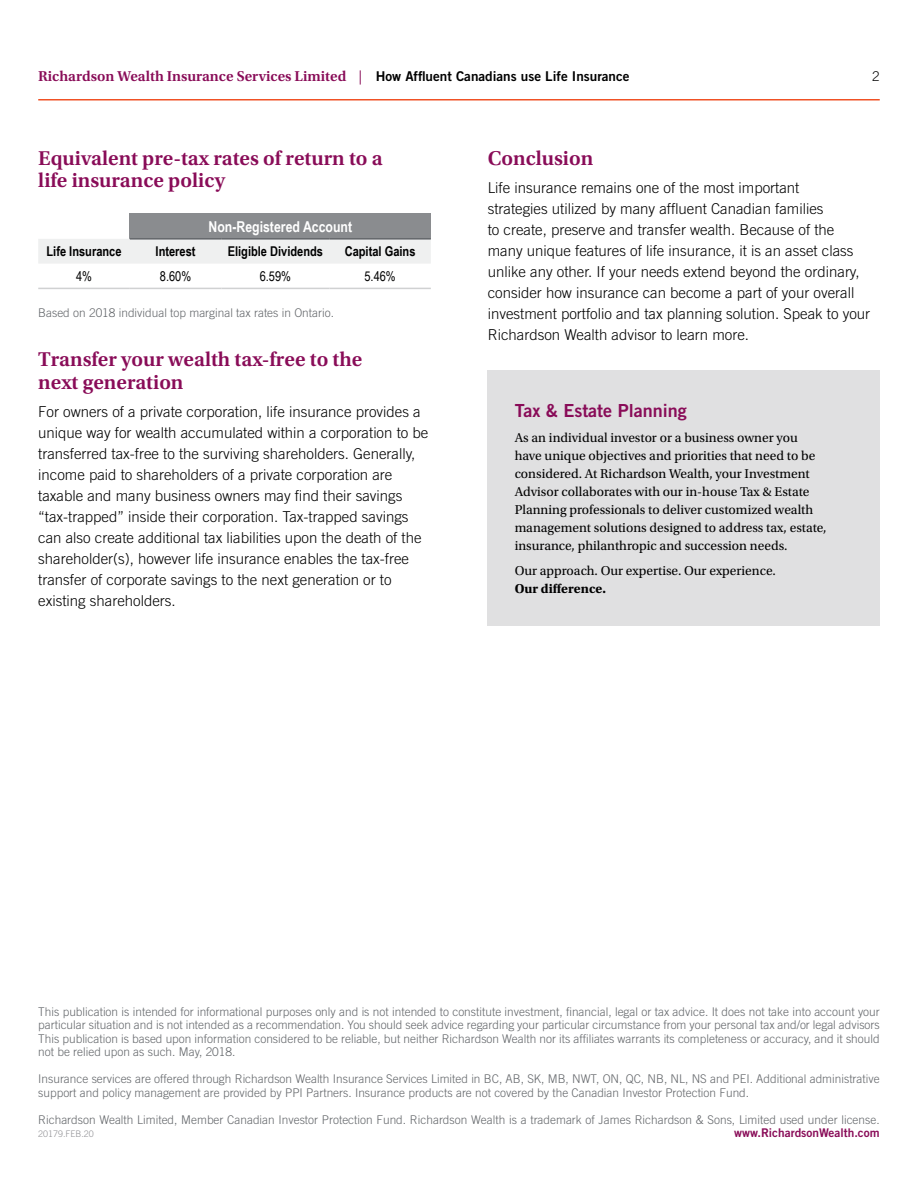
<style>
.page{position:relative;width:918px;height:1188px;background:#fff}
.page>*{position:absolute;margin:0;border:0;box-sizing:border-box;transform-origin:0 0}
.t1{font:600 21px/22.5px "Utopia Std";color:#890c58}
.t2{font:18px "Trade Gothic LT Std Bd 2";color:#890c58}
.t3{font:300 15px/21px "Trade Gothic LT Std";color:#000}
.t4{font:600 15px "Utopia Std";color:#890c58}
.t5{font:700 15px "Arial Narrow";color:#fff}
.t6{font:13.5px/18px "Utopia Std";color:#000}
.t7{font:700 13.5px "Arial Narrow";color:#000}
.t8{font:13.5px "Arial Narrow";color:#000}
.t9{font:700 13.5px "Utopia Std";color:#000}
.t10{font:300 13.5px "Trade Gothic LT Std";color:#000}
.t11{font:300 12px/13.5px "Trade Gothic LT Std";color:#63666a;text-align:justify}
.t12{font:12px "Trade Gothic LT Std Bd 2";color:#890c58}
.t13{font:300 9px "Trade Gothic LT Std";color:#919195}
.s1{font-weight:400}
.s2{font-family:"Trade Gothic LT Std Bd 2";font-weight:400;font-size:13.5px;color:#000}
</style>
<div class="page">
<hr style="left:38px;top:99px;width:842px;height:1px;background:#f05125">
<div style="left:130px;top:214px;width:301px;height:25px;background:#8a8c8f"></div>
<div style="left:38px;top:239px;width:393px;height:24px;background:#eff0f0"></div>
<hr style="left:38px;top:288px;width:92px;height:1px;background:#d0d1d2">
<hr style="left:130px;top:288px;width:91px;height:1px;background:#d0d1d2">
<hr style="left:221px;top:288px;width:108px;height:1px;background:#d0d1d2">
<hr style="left:329px;top:288px;width:102px;height:1px;background:#d0d1d2">
<hr style="left:130px;top:238px;width:91px;height:2px;background:#63666a">
<hr style="left:221px;top:238px;width:108px;height:2px;background:#63666a">
<hr style="left:329px;top:238px;width:102px;height:2px;background:#63666a">
<div style="left:488px;top:370px;width:392px;height:256px;background:#e0e0e1"></div>
<p class="t4" style="left:38px;top:68px;width:593px">Richardson Wealth Insurance Services Limited <span class="s1">|</span> <span class="s2">How Affluent Canadians use Life Insurance</span></p>
<p class="t10" style="left:872px;top:68px;width:9px">2</p>
<h1 class="t1" style="left:38px;top:147px;width:346px">Equivalent pre-tax rates of return to a life insurance policy</h1>
<p class="t5" style="left:208px;top:215px;width:145px">Non-Registered Account</p>
<p class="t7" style="left:47px;top:241px;width:77px">Life Insurance</p>
<p class="t7" style="left:156px;top:241px;width:41px">Interest</p>
<p class="t7" style="left:228px;top:241px;width:97px">Eligible Dividends</p>
<p class="t7" style="left:345px;top:241px;width:72px">Capital Gains</p>
<p class="t8" style="left:76px;top:266px;width:17px">4%</p>
<p class="t8" style="left:160px;top:266px;width:33px">8.60%</p>
<p class="t8" style="left:260px;top:266px;width:33px">6.59%</p>
<p class="t8" style="left:364px;top:266px;width:33px">5.46%</p>
<p class="t11" style="left:38px;top:306px;width:297px">Based on 2018 individual top marginal tax rates in Ontario.</p>
<h1 class="t1" style="left:38px;top:349px;width:326px">Transfer your wealth tax-free to the next generation</h1>
<p class="t3" style="left:38px;top:401px;width:392px">For owners of a private corporation, life insurance provides a unique way for wealth accumulated within a corporation to be transferred tax-free to the surviving shareholders. Generally, income paid to shareholders of a private corporation are taxable and many business owners may find their savings “tax-trapped” inside their corporation. Tax-trapped savings can also create additional tax liabilities upon the death of the shareholder(s), however life insurance enables the tax-free transfer of corporate savings to the next generation or to existing shareholders.</p>
<h1 class="t1" style="left:488px;top:147px;width:107px">Conclusion</h1>
<p class="t3" style="left:488px;top:177px;width:384px">Life insurance remains one of the most important<br>strategies utilized by many affluent Canadian families<br>to create, preserve and transfer wealth. Because of the many unique features of life insurance, it is an asset class unlike any other. If your needs extend beyond the ordinary, consider how insurance can become a part of your overall investment portfolio and tax planning solution. Speak to your Richardson Wealth advisor to learn more.</p>
<h2 class="t2" style="left:515px;top:400px;width:174px">Tax &amp; Estate Planning</h2>
<p class="t6" style="left:515px;top:429px;width:313px">As an individual investor or a business owner you have unique objectives and priorities that need to be considered. At Richardson Wealth, your Investment Advisor collaborates with our in-house Tax &amp; Estate Planning professionals to deliver customized wealth management solutions designed to address tax, estate, insurance, philanthropic and succession needs.</p>
<p class="t6" style="left:515px;top:562px;width:263px">Our approach. Our expertise. Our experience.</p>
<p class="t9" style="left:515px;top:580px;width:93px">Our difference.</p>
<p class="t11" style="left:38px;top:1004px;width:843px">This publication is intended for informational purposes only and is not intended to constitute investment, financial, legal or tax advice. It does not take into account your particular situation and is not intended as a recommendation. You should seek advice regarding your particular circumstance from your personal tax and/or legal advisors This publication is based upon information considered to be reliable, but neither Richardson Wealth nor its affiliates warrants its completeness or accuracy, and it should not be relied upon as such. May, 2018.</p>
<p class="t11" style="left:38px;top:1072px;width:843px">Insurance services are offered through Richardson Wealth Insurance Services Limited in BC, AB, SK, MB, NWT, ON, QC, NB, NL, NS and PEI. Additional administrative support and policy management are provided by PPI Partners. Insurance products are not covered by the Canadian Investor Protection Fund.</p>
<p class="t11" style="left:38px;top:1112px;width:843px">Richardson Wealth Limited, Member Canadian Investor Protection Fund. Richardson Wealth is a trademark of James Richardson &amp; Sons, Limited used under license.</p>
<p class="t13" style="left:38px;top:1128px;width:57px">20179.FEB.20</p>
<p class="t12" style="left:734px;top:1125px;width:147px">www.RichardsonWealth.com</p>
</div>
